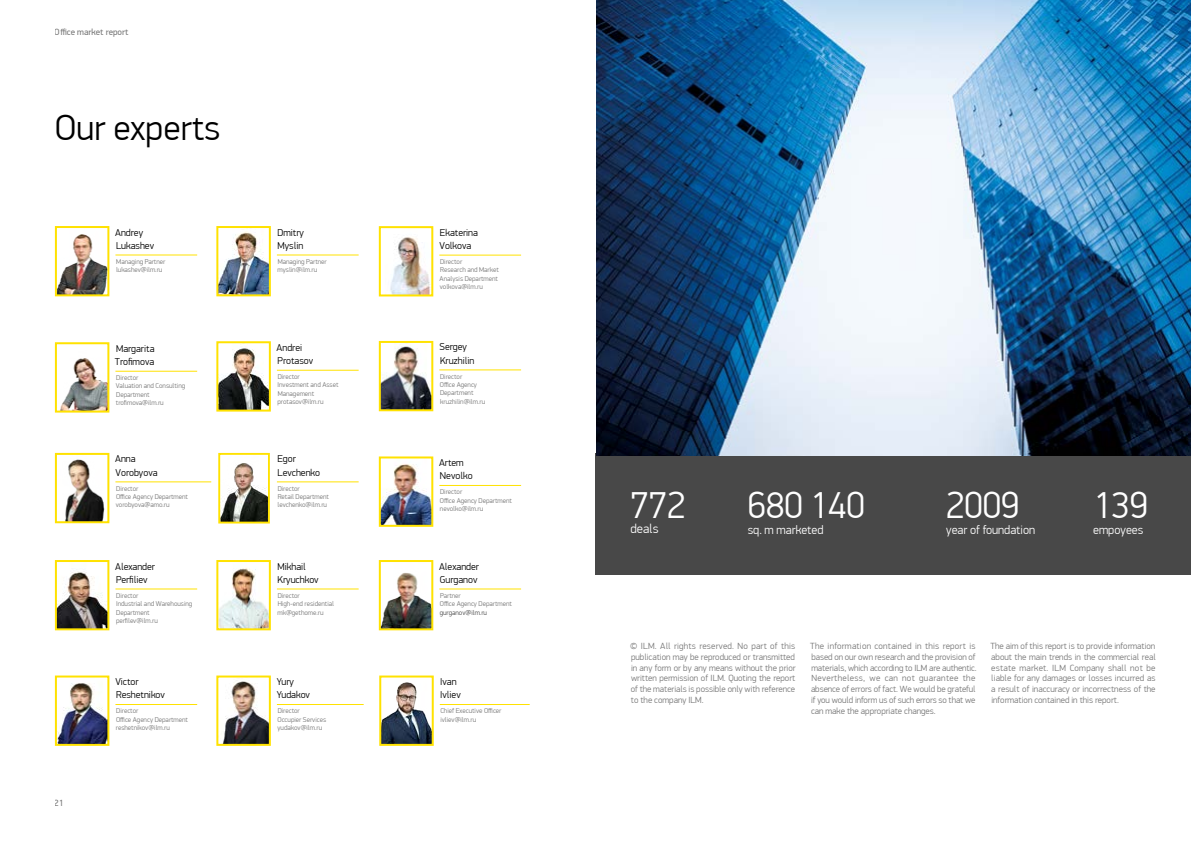
<style>
.page{position:relative;width:1191px;height:842px;background:#fff}
.page>*{position:absolute;margin:0;border:0;box-sizing:border-box;transform-origin:0 0}
.t1{font:300 37.6px "PF Din Display Pro";color:#fff}
.t2{font:300 36px "PF Din Display Pro";color:#000}
.t3{font:300 13px "PF Din Display Pro";color:#fff}
.t4{font:300 12.4px "PF Din Display Pro";color:#fff}
.t5{font:300 10px/13.3px "PF Din Display Pro";color:#000}
.t6{font:300 9px/10.8px "PF Din Display Pro";letter-spacing:-.005em;color:#777;text-align:justify}
.t7{font:9px "PF Din Display Pro";color:#777}
.t8{font:300 7px/8.4px "PF Din Display Pro";color:#777}
.t9{font:300 7px "PF Din Display Pro";color:#484848}
</style>
<div class="page">
<img style="left:221px;top:463px;width:46px;height:57px">
<div style="left:218px;top:453px;width:52px;height:70px;border:2px solid #ffe200"></div>
<hr style="left:439px;top:369px;width:82px;height:1px;background:#ffe200">
<img style="left:382px;top:346px;width:48px;height:62px">
<div style="left:379px;top:341px;width:54px;height:70px;border:2px solid #ffe200"></div>
<hr style="left:277px;top:370px;width:82px;height:1px;background:#ffe200">
<img style="left:219px;top:348px;width:49px;height:61px">
<div style="left:216px;top:341px;width:55px;height:71px;border:2px solid #ffe200"></div>
<hr style="left:115px;top:371px;width:82px;height:1px;background:#ffe200">
<img style="left:60px;top:358px;width:46px;height:52px">
<div style="left:55px;top:342px;width:54px;height:71px;border:2px solid #ffe200"></div>
<hr style="left:115px;top:254px;width:82px;height:1px;background:#ffe200">
<img style="left:58px;top:234px;width:48px;height:59px">
<div style="left:55px;top:226px;width:54px;height:70px;border:2px solid #ffe200"></div>
<hr style="left:277px;top:254px;width:82px;height:1px;background:#ffe200">
<img style="left:219px;top:231px;width:49px;height:62px">
<div style="left:216px;top:226px;width:55px;height:70px;border:2px solid #ffe200"></div>
<hr style="left:439px;top:255px;width:82px;height:1px;background:#ffe200">
<img style="left:390px;top:237px;width:40px;height:56px">
<div style="left:379px;top:226px;width:54px;height:70px;border:2px solid #ffe200"></div>
<hr style="left:277px;top:481px;width:82px;height:1px;background:#ffe200">
<hr style="left:115px;top:481px;width:96px;height:1px;background:#ffe200">
<hr style="left:439px;top:485px;width:82px;height:1px;background:#ffe200">
<img style="left:382px;top:464px;width:48px;height:60px">
<div style="left:379px;top:456px;width:54px;height:71px;border:2px solid #ffe200"></div>
<hr style="left:115px;top:704px;width:82px;height:1px;background:#ffe200">
<img style="left:58px;top:683px;width:48px;height:60px">
<div style="left:55px;top:675px;width:54px;height:71px;border:2px solid #ffe200"></div>
<hr style="left:440px;top:704px;width:90px;height:1px;background:#ffe200">
<img style="left:382px;top:682px;width:49px;height:61px">
<div style="left:379px;top:675px;width:55px;height:71px;border:2px solid #ffe200"></div>
<hr style="left:277px;top:704px;width:87px;height:1px;background:#ffe200">
<img style="left:223px;top:681px;width:45px;height:62px">
<div style="left:216px;top:675px;width:55px;height:71px;border:2px solid #ffe200"></div>
<div style="left:595px;top:453px;width:596px;height:121px;background:#484848"></div>
<hr style="left:277px;top:588px;width:82px;height:1px;background:#ffe200">
<img style="left:219px;top:568px;width:49px;height:59px">
<div style="left:216px;top:560px;width:55px;height:70px;border:2px solid #ffe200"></div>
<hr style="left:115px;top:588px;width:82px;height:1px;background:#ffe200">
<img style="left:58px;top:571px;width:48px;height:56px">
<div style="left:55px;top:560px;width:54px;height:70px;border:2px solid #ffe200"></div>
<hr style="left:439px;top:588px;width:82px;height:1px;background:#ffe200">
<img style="left:382px;top:572px;width:48px;height:55px">
<div style="left:379px;top:560px;width:54px;height:70px;border:2px solid #ffe200"></div>
<img style="left:596px;top:0;width:595px;height:455px">
<img style="left:65px;top:459px;width:40px;height:61px">
<div style="left:55px;top:453px;width:54px;height:70px;border:2px solid #ffe200"></div>
<p class="t7" style="left:55px;top:27px;width:75px">Office market report</p>
<h2 class="t2" style="left:55px;top:108px;width:167px">Our experts</h2>
<p class="t5" style="left:115px;top:226px;width:40px">Andrey<br>Lukashev</p>
<p class="t8" style="left:116px;top:257px;width:51px">Managing Partner lukashev@ilm.ru</p>
<p class="t5" style="left:115px;top:342px;width:41px">Margarita<br>Trofimova</p>
<p class="t8" style="left:116px;top:373px;width:71px">Director<br>Valuation and Consulting<br>Department trofimova@ilm.ru</p>
<p class="t5" style="left:115px;top:452px;width:44px">Anna<br>Vorobyova</p>
<p class="t8" style="left:116px;top:484px;width:74px">Director<br>Office Agency Department vorobyova@amo.ru</p>
<p class="t5" style="left:115px;top:560px;width:41px">Alexander<br>Perfiliev</p>
<p class="t8" style="left:116px;top:591px;width:78px">Director<br>Industrial and Warehousing<br>Department perfilev@ilm.ru</p>
<p class="t7" style="left:55px;top:798px;width:10px">21</p>
<p class="t5" style="left:115px;top:675px;width:51px">Victor<br>Reshetnikov</p>
<p class="t8" style="left:116px;top:707px;width:74px">Director<br>Office Agency Department reshetnikov@ilm.ru</p>
<p class="t5" style="left:277px;top:226px;width:28px">Dmitry<br>Myslin</p>
<p class="t8" style="left:277px;top:257px;width:51px">Managing Partner myslin@ilm.ru</p>
<p class="t5" style="left:277px;top:341px;width:38px">Andrei<br>Protasov</p>
<p class="t8" style="left:277px;top:372px;width:62px">Director<br>Investment and Asset<br>Management protasov@ilm.ru</p>
<p class="t5" style="left:277px;top:452px;width:44px">Egor<br>Levchenko</p>
<p class="t8" style="left:277px;top:484px;width:53px">Director<br>Retail Department levchenko@ilm.ru</p>
<p class="t5" style="left:277px;top:560px;width:43px">Mikhail<br>Kryuchkov</p>
<p class="t8" style="left:277px;top:591px;width:58px">Director<br>High-end residential mk@gethome.ru</p>
<p class="t5" style="left:277px;top:675px;width:35px">Yury<br>Yudakov</p>
<p class="t8" style="left:277px;top:707px;width:50px">Director<br>Occupier Services yudakov@ilm.ru</p>
<p class="t5" style="left:439px;top:226px;width:40px">Ekaterina<br>Volkova</p>
<p class="t8" style="left:439px;top:257px;width:61px">Director<br>Research and Market<br>Analysis Department volkova@ilm.ru</p>
<p class="t5" style="left:439px;top:340px;width:36px">Sergey<br>Kruzhilin</p>
<p class="t8" style="left:440px;top:372px;width:47px">Director<br>Office Agency<br>Department kruzhilin@ilm.ru</p>
<p class="t5" style="left:439px;top:456px;width:35px">Artem<br>Nevolko</p>
<p class="t8" style="left:440px;top:488px;width:74px">Director<br>Office Agency Department nevolko@ilm.ru</p>
<p class="t5" style="left:439px;top:560px;width:41px">Alexander<br>Gurganov</p>
<p class="t8" style="left:440px;top:591px;width:74px">Partner<br>Office Agency Department</p>
<p class="t9" style="left:440px;top:608px;width:49px">gurganov@ilm.ru</p>
<p class="t5" style="left:440px;top:675px;width:22px">Ivan<br>Ivliev</p>
<p class="t8" style="left:440px;top:707px;width:63px">Chief Executive Officer ivliev@ilm.ru</p>
<h1 class="t1" style="left:630px;top:484px;width:56px">772</h1>
<h3 class="t3" style="left:630px;top:521px;width:30px">deals</h3>
<h1 class="t1" style="left:748px;top:484px;width:118px">680 140</h1>
<h3 class="t4" style="left:748px;top:523px;width:77px">sq. m marketed</h3>
<h1 class="t1" style="left:946px;top:484px;width:75px">2009</h1>
<h3 class="t4" style="left:946px;top:523px;width:91px">year of foundation</h3>
<h1 class="t1" style="left:1093px;top:484px;width:56px">139</h1>
<h3 class="t4" style="left:1093px;top:523px;width:52px">empoyees</h3>
<p class="t6" style="left:630px;top:641px;width:167px">© ILM. All rights reserved. No part of this publication may be reproduced or transmitted in any form or by any means without the prior written permission of ILM. Quoting the report of the materials is possible only with reference to the company ILM.</p>
<p class="t6" style="left:810px;top:641px;width:168px;text-align:left">The information contained in this report is based on our own research and the provision of materials, which according to ILM are authentic.<br>Nevertheless, we can not guarantee the absence of errors of fact. We would be grateful if you would inform us of such errors so that we can make the appropriate changes.</p>
<p class="t6" style="left:990px;top:641px;width:167px">The aim of this report is to provide information about the main trends in the commercial real estate market. ILM Company shall not be liable for any damages or losses incurred as a result of inaccuracy or incorrectness of the information contained in this report.</p>
</div>
